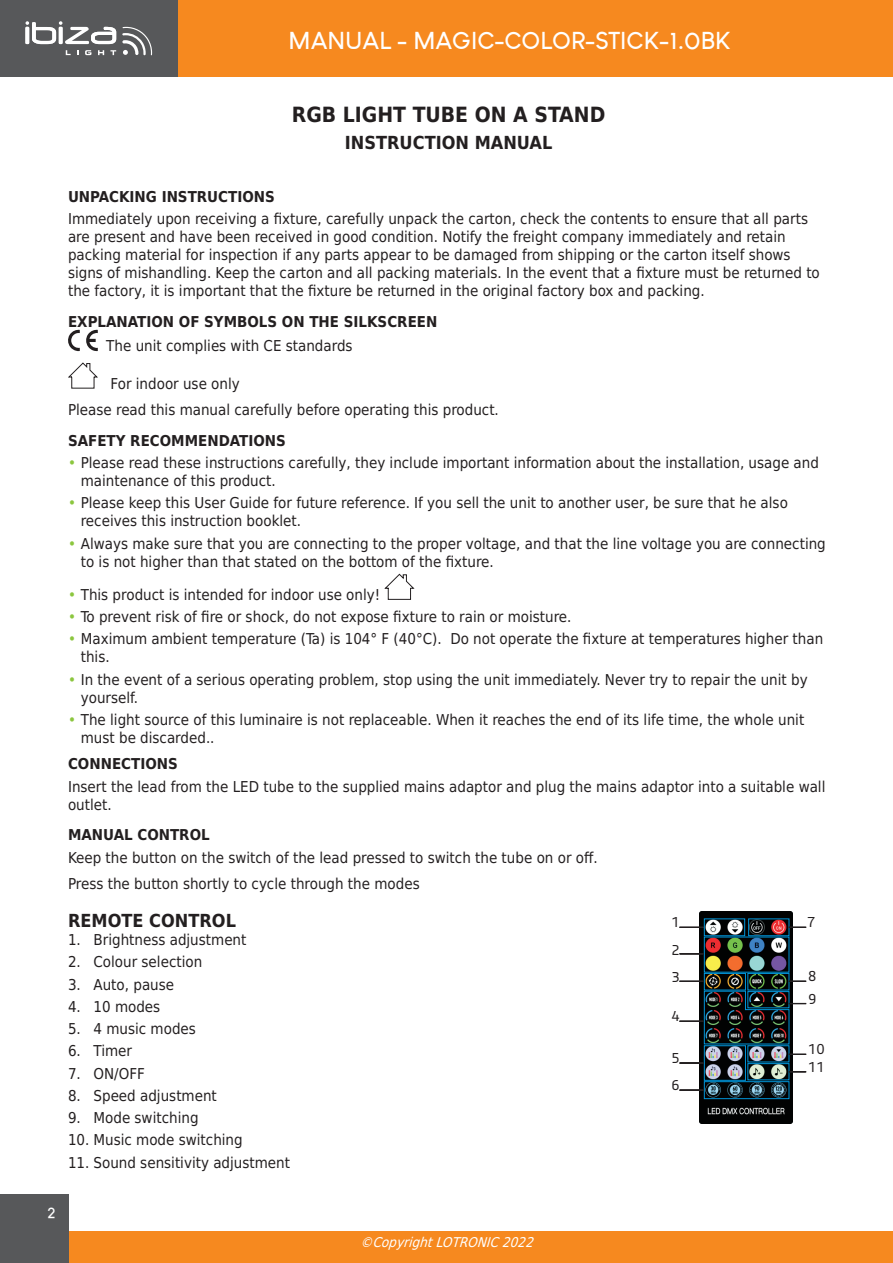
<style>
.page{position:relative;width:893px;height:1263px;background:#fff}
.page>*{position:absolute;margin:0;border:0;box-sizing:border-box;transform-origin:0 0}
.t1{font:700 24px "Louis George Cafe";color:#fff}
.t2{font:700 21px "DejaVu Sans Condensed";color:#231f20}
.t3{font:700 18px "DejaVu Sans Condensed";color:#231f20}
.t4{font:15px/18px "DejaVu Sans Condensed";color:#231f20}
.t5{font:700 15px "DejaVu Sans Condensed";color:#231f20}
.t6{font:700 15px "Louis George Cafe";color:#fff}
.t7{font:italic 13.5px "DejaVu Sans Condensed";color:#fff}
.t8{font:13.35px/27.3px "Sansa";color:#231f20}
.s1{color:#8bc63e}
</style>
<div class="page">
<div style="left:0;top:0;width:893px;height:77px;background:#f6891f"></div>
<div style="left:0;top:1231px;width:893px;height:32px;background:#f6891f"></div>
<div style="left:0;top:0;width:178px;height:77px;background:#57585a"></div>
<svg style="left:122px;top:27px;width:30px;height:28px"></svg>
<svg style="left:25px;top:21px;width:91px;height:23px"></svg>
<svg style="left:66px;top:50px;width:5px;height:5px"></svg>
<svg style="left:85px;top:50px;width:6px;height:5px"></svg>
<svg style="left:98px;top:50px;width:6px;height:5px"></svg>
<svg style="left:110px;top:50px;width:6px;height:5px"></svg>
<div style="left:0;top:1195px;width:68px;height:68px;background:#57585a"></div>
<svg style="left:68px;top:330px;width:30px;height:21px"></svg>
<svg style="left:68px;top:363px;width:30px;height:25px"></svg>
<svg style="left:384px;top:574px;width:30px;height:26px"></svg>
<img style="left:700px;top:911px;width:93px;height:213px">
<svg style="left:679px;top:927px;width:24px;height:1px"></svg>
<div style="left:704px;top:918px;width:41px;height:18px;border:1px solid #0095d9"></div>
<div style="left:748px;top:918px;width:41px;height:18px;border:1px solid #0095d9"></div>
<svg style="left:789px;top:927px;width:17px;height:1px"></svg>
<div style="left:704px;top:973px;width:42px;height:17px;border:1px solid #0095d9"></div>
<div style="left:747px;top:973px;width:42px;height:17px;border:1px solid #0095d9"></div>
<div style="left:704px;top:1045px;width:42px;height:36px;border:1px solid #0095d9"></div>
<div style="left:747px;top:1045px;width:42px;height:17px;border:1px solid #0095d9"></div>
<div style="left:747px;top:1063px;width:42px;height:17px;border:1px solid #0095d9"></div>
<div style="left:704px;top:1081px;width:85px;height:18px;border:1px solid #0095d9"></div>
<svg style="left:679px;top:953px;width:24px;height:2px"></svg>
<svg style="left:679px;top:981px;width:24px;height:1px"></svg>
<svg style="left:789px;top:981px;width:17px;height:1px"></svg>
<svg style="left:679px;top:990px;width:127px;height:55px"></svg>
<svg style="left:679px;top:1062px;width:24px;height:2px"></svg>
<svg style="left:789px;top:1054px;width:17px;height:1px"></svg>
<svg style="left:789px;top:1071px;width:17px;height:2px"></svg>
<svg style="left:679px;top:1090px;width:24px;height:1px"></svg>
<h1 class="t1" style="left:289px;top:26px;width:444px">MANUAL - MAGIC-COLOR-STICK-1.0BK</h1>
<h2 class="t2" style="left:292px;top:98px;width:315px">RGB LIGHT TUBE ON A STAND</h2>
<p class="t3" style="left:345px;top:128px;width:209px">INSTRUCTION MANUAL</p>
<p class="t5" style="left:68px;top:184px;width:208px">UNPACKING INSTRUCTIONS</p>
<p class="t4" style="left:68px;top:209px;width:753px">Immediately upon receiving a fixture, carefully unpack the carton, check the contents to ensure that all parts are present and have been received in good condition. Notify the freight company immediately and retain packing material for inspection if any parts appear to be damaged from shipping or the carton itself shows signs of mishandling. Keep the carton and all packing materials. In the event that a fixture must be returned to the factory, it is important that the fixture be returned in the original factory box and packing.</p>
<p class="t5" style="left:68px;top:309px;width:371px">EXPLANATION OF SYMBOLS ON THE SILKSCREEN</p>
<p class="t4" style="left:106px;top:336px;width:248px">The unit complies with CE standards</p>
<p class="t4" style="left:68px;top:370px;width:432px;line-height:26.5px;text-indent:43px">For indoor use only<br>Please read this manual carefully before operating this product.</p>
<p class="t5" style="left:68px;top:428px;width:219px">SAFETY RECOMMENDATIONS</p>
<p class="t4" style="left:81px;top:453px;width:740px;text-indent:-13px"><span class="s1">•</span> Please read these instructions carefully, they include important information about the installation, usage and maintenance of this product.</p>
<p class="t4" style="left:81px;top:494px;width:709px;text-indent:-13px"><span class="s1">•</span> Please keep this User Guide for future reference. If you sell the unit to another user, be sure that he also receives this instruction booklet.</p>
<p class="t4" style="left:81px;top:534px;width:747px;text-indent:-13px"><span class="s1">•</span> Always make sure that you are connecting to the proper voltage, and that the line voltage you are connecting to is not higher than that stated on the bottom of the fixture.</p>
<p class="t4" style="left:68px;top:585px;width:314px"><span class="s1">•</span> This product is intended for indoor use only!</p>
<p class="t4" style="left:68px;top:607px;width:505px"><span class="s1">•</span> To prevent risk of fire or shock, do not expose fixture to rain or moisture.</p>
<p class="t4" style="left:81px;top:630px;width:744px;text-indent:-13px"><span class="s1">•</span> Maximum ambient temperature (Ta) is 104° F (40°C). Do not operate the fixture at temperatures higher than this.</p>
<p class="t4" style="left:81px;top:670px;width:728px;text-indent:-13px"><span class="s1">•</span> In the event of a serious operating problem, stop using the unit immediately. Never try to repair the unit by yourself.</p>
<p class="t4" style="left:81px;top:710px;width:725px;text-indent:-13px"><span class="s1">•</span> The light source of this luminaire is not replaceable. When it reaches the end of its life time, the whole unit must be discarded..</p>
<p class="t5" style="left:68px;top:752px;width:111px">CONNECTIONS</p>
<p class="t4" style="left:68px;top:777px;width:759px">Insert the lead from the LED tube to the supplied mains adaptor and plug the mains adaptor into a suitable wall outlet.</p>
<p class="t5" style="left:68px;top:823px;width:143px">MANUAL CONTROL</p>
<p class="t4" style="left:68px;top:843px;width:531px;line-height:26.5px">Keep the button on the switch of the lead pressed to switch the tube on or off.<br>Press the button shortly to cycle through the modes</p>
<p class="t3" style="left:68px;top:906px;width:170px">REMOTE CONTROL</p>
<p class="t4" style="left:68px;top:930px;width:180px">1. Brightness adjustment</p>
<p class="t4" style="left:68px;top:953px;width:136px">2. Colour selection</p>
<p class="t4" style="left:68px;top:975px;width:108px">3. Auto, pause</p>
<p class="t4" style="left:68px;top:997px;width:94px">4. 10 modes</p>
<p class="t4" style="left:68px;top:1019px;width:129px">5. 4 music modes</p>
<p class="t4" style="left:68px;top:1042px;width:66px">6. Timer</p>
<p class="t4" style="left:68px;top:1064px;width:78px">7. ON/OFF</p>
<p class="t4" style="left:68px;top:1086px;width:150px">8. Speed adjustment</p>
<p class="t4" style="left:68px;top:1108px;width:132px">9. Mode switching</p>
<p class="t4" style="left:68px;top:1131px;width:176px">10. Music mode switching</p>
<p class="t4" style="left:68px;top:1153px;width:224px">11. Sound sensitivity adjustment</p>
<p class="t8" style="left:671px;top:908px;width:10px;text-align:justify">1<br>2<br>3</p>
<p class="t8" style="left:671px;top:1002px;width:10px">4</p>
<p class="t8" style="left:671px;top:1044px;width:10px">5<br>6</p>
<p class="t8" style="left:807px;top:908px;width:10px">7</p>
<p class="t8" style="left:808px;top:964px;width:10px;line-height:22.5px">8<br>9</p>
<p class="t8" style="left:808px;top:1039px;width:18px;line-height:18px">10<br>11</p>
<p class="t6" style="left:47px;top:1203px;width:9px">2</p>
<p class="t7" style="left:360px;top:1231px;width:180px">©CopyrightLOTRONIC2022</p>
</div>
